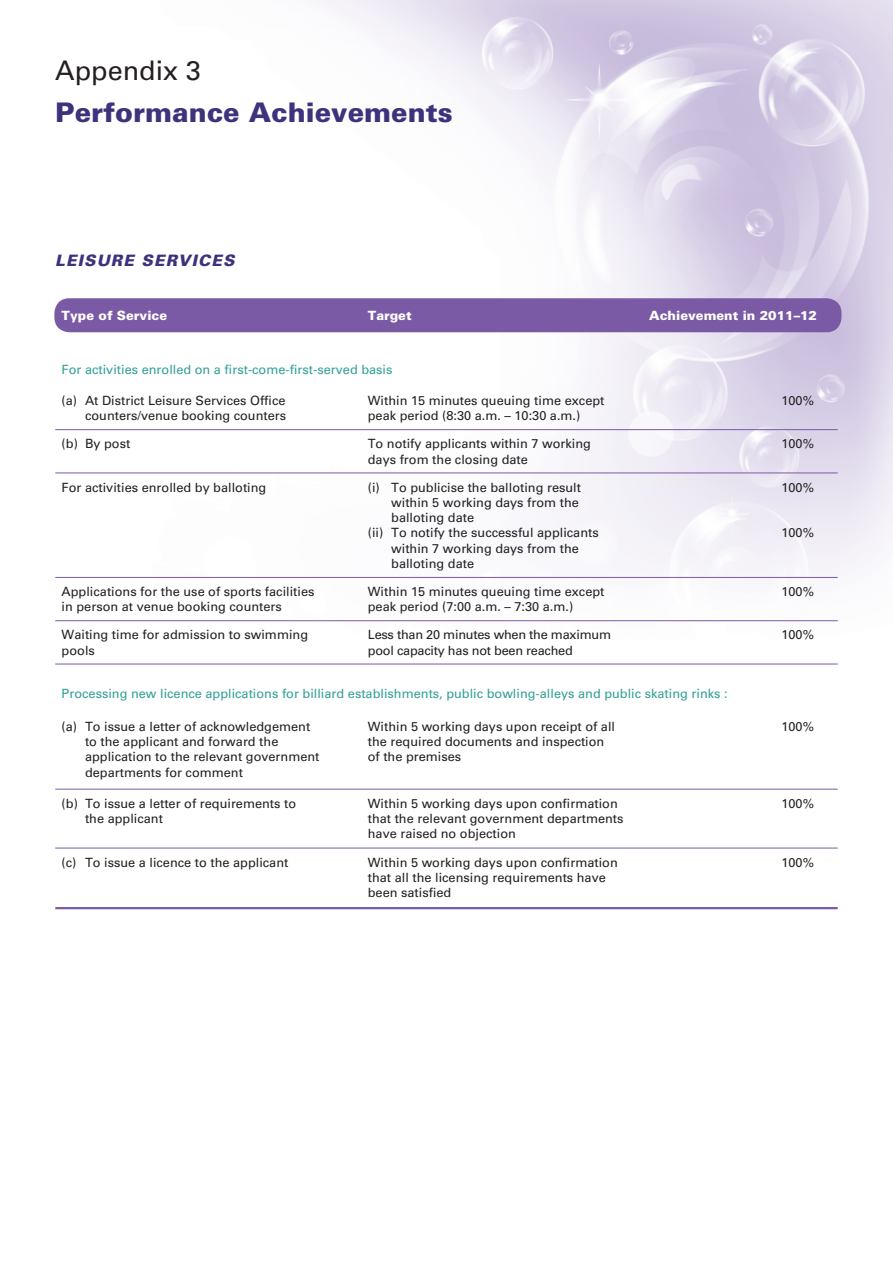
<style>
.page{position:relative;width:893px;height:1263px;background:#fff}
.page>*{position:absolute;margin:0;border:0;box-sizing:border-box;transform-origin:0 0}
.t1{font:900 27px "Univers LT Std";color:#3f317b}
.t2{font:27px "Univers LT Std";color:#231f20}
.t3{font:italic 900 15.75px "Univers LT Std";letter-spacing:.075em;color:#3f317b}
.t4{font:12.75px/15.3px "Univers LT Std";color:#231f20}
.t5{font:12.75px "Univers LT Std";color:#31a095}
.t6{font:12.75px/15.3px "Univers LT Std";letter-spacing:-.02em;color:#231f20}
.t7{font:900 12.75px "Univers LT Std";color:#fff}
</style>
<div class="page">
<img style="left:54px;top:0;width:839px;height:664px">
<div style="left:54px;top:298px;width:787px;height:34px;background:#7b5aa5;border-radius:15px"></div>
<hr style="left:55px;top:620px;width:783px;height:1px;background:#7b5aa5">
<hr style="left:55px;top:429px;width:783px;height:1px;background:#7b5aa5">
<hr style="left:55px;top:473px;width:783px;height:1px;background:#7b5aa5">
<hr style="left:55px;top:577px;width:783px;height:1px;background:#7b5aa5">
<hr style="left:55px;top:789px;width:783px;height:1px;background:#7b5aa5">
<hr style="left:55px;top:664px;width:783px;height:1px;background:#7b5aa5">
<hr style="left:55px;top:848px;width:783px;height:1px;background:#7b5aa5">
<hr style="left:55px;top:907px;width:783px;height:2px;background:#7b5aa5">
<h1 class="t2" style="left:55px;top:54px;width:147px">Appendix 3</h1>
<h1 class="t1" style="left:55px;top:95px;width:399px">Performance Achievements</h1>
<p class="t3" style="left:55px;top:250px;width:181px">LEISURE SERVICES</p>
<p class="t7" style="left:62px;top:307px;width:107px">Type of Service</p>
<p class="t7" style="left:368px;top:307px;width:45px">Target</p>
<p class="t7" style="left:649px;top:307px;width:169px">Achievement in 2011–12</p>
<p class="t5" style="left:62px;top:362px;width:332px">For activities enrolled on a first-come-first-served basis</p>
<p class="t4" style="left:62px;top:393px;width:226px;text-align:right">(a) At District Leisure Services Office counters/venue booking counters</p>
<p class="t4" style="left:368px;top:393px;width:238px">Within 15 minutes queuing time except peak period (8:30 a.m. – 10:30 a.m.)</p>
<p class="t4" style="left:781px;top:393px;width:34px">100%</p>
<p class="t4" style="left:62px;top:436px;width:70px">(b) By post</p>
<p class="t4" style="left:368px;top:436px;width:225px">To notify applicants within 7 working days from the closing date</p>
<p class="t4" style="left:781px;top:436px;width:34px">100%</p>
<p class="t4" style="left:62px;top:479px;width:206px">For activities enrolled by balloting</p>
<p class="t4" style="left:368px;top:479px;width:215px">(i) To publicise the balloting result</p>
<p class="t4" style="left:391px;top:495px;width:189px">within 5 working days from the</p>
<p class="t4" style="left:391px;top:510px;width:84px">balloting date</p>
<p class="t4" style="left:368px;top:525px;width:232px">(ii) To notify the successful applicants</p>
<p class="t4" style="left:391px;top:541px;width:189px">within 7 working days from the</p>
<p class="t4" style="left:391px;top:556px;width:84px">balloting date</p>
<p class="t4" style="left:781px;top:479px;width:34px">100%</p>
<p class="t4" style="left:781px;top:525px;width:34px">100%</p>
<p class="t4" style="left:62px;top:584px;width:254px">Applications for the use of sports facilities in person at venue booking counters</p>
<p class="t4" style="left:368px;top:584px;width:238px">Within 15 minutes queuing time except peak period (7:00 a.m. – 7:30 a.m.)</p>
<p class="t4" style="left:781px;top:584px;width:34px">100%</p>
<p class="t4" style="left:62px;top:627px;width:248px">Waiting time for admission to swimming pools</p>
<p class="t6" style="left:368px;top:627px;width:245px">Less than 20 minutes when the maximum pool capacity has not been reached</p>
<p class="t4" style="left:781px;top:627px;width:34px">100%</p>
<p class="t5" style="left:62px;top:685px;width:667px">Processing new licence applications for billiard establishments, public bowling-alleys and public skating rinks :</p>
<p class="t4" style="left:85px;top:718px;width:236px;text-indent:-23px">(a) To issue a letter of acknowledgement to the applicant and forward the application to the relevant government departments for comment</p>
<p class="t4" style="left:368px;top:718px;width:249px">Within 5 working days upon receipt of all the required documents and inspection of the premises</p>
<p class="t4" style="left:781px;top:718px;width:34px">100%</p>
<p class="t4" style="left:85px;top:796px;width:213px;text-indent:-23px">(b) To issue a letter of requirements to the applicant</p>
<p class="t4" style="left:368px;top:796px;width:257px">Within 5 working days upon confirmation that the relevant government departments have raised no objection</p>
<p class="t4" style="left:781px;top:796px;width:34px">100%</p>
<p class="t4" style="left:62px;top:854px;width:228px">(c) To issue a licence to the applicant</p>
<p class="t4" style="left:368px;top:854px;width:252px">Within 5 working days upon confirmation that all the licensing requirements have been satisfied</p>
<p class="t4" style="left:781px;top:854px;width:34px">100%</p>
</div>
